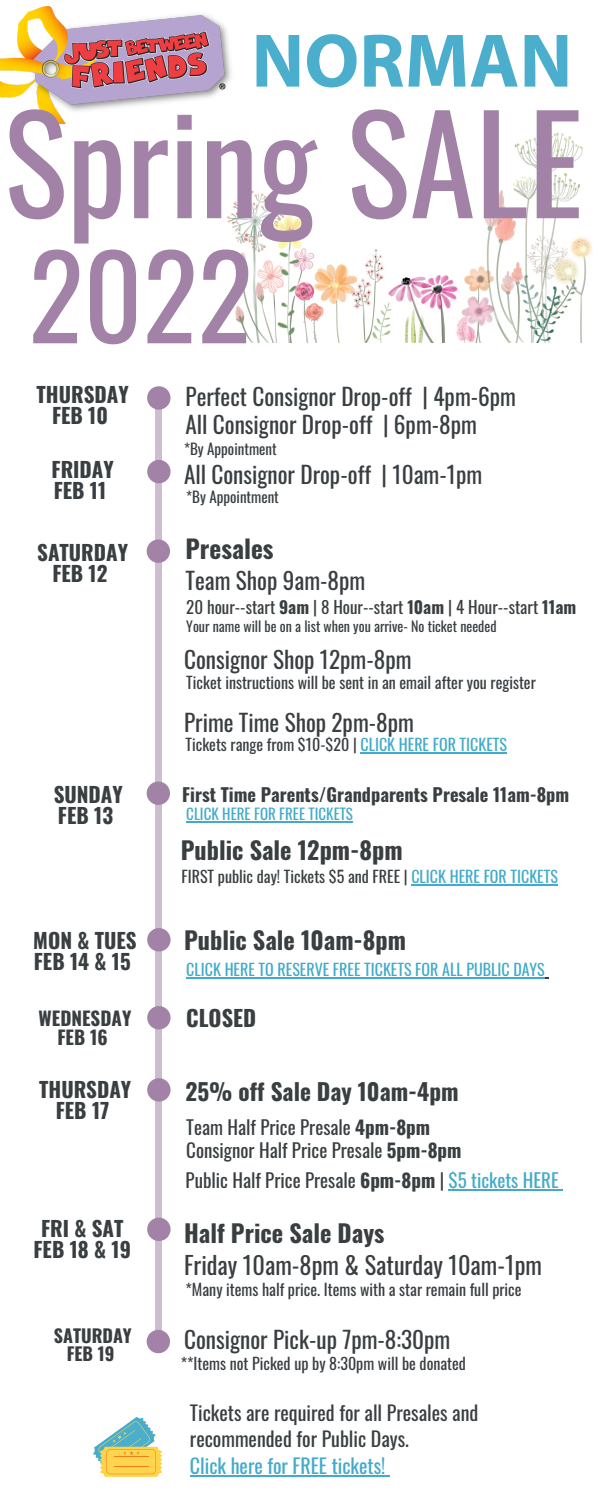
<style>
.page{position:relative;width:600px;height:1500px;background:#fff}
.page>*{position:absolute;margin:0;border:0;box-sizing:border-box;transform-origin:0 0}
.t1{font:133.3px "Oswald";color:#a282a6}
.t2{font:114.8px "Oswald";color:#a282a6}
.t3{font:700 76.6px "Myriad Pro";color:#4aaecc}
.t4{font:700 25.2px "Oswald";color:#393e41}
.t5{font:700 24.2px "Oswald";color:#393e41}
.t6{font:24.2px "Oswald";color:#393e41}
.t7{font:23.2px "Oswald";color:#393e41}
.t8{font:700 23.2px "Oswald";color:#393e41}
.t9{font:700 22.2px "Oswald";color:#393e41}
.t10{font:700 21px "Oswald";color:#393e41}
.t11{font:20px/26.2px "Oswald";color:#393e41}
.t12{font:20px "Oswald";color:#42aaca}
.t13{font:19px "Oswald";color:#393e41}
.t14{font:700 19px "Oswald";color:#393e41}
.t15{font:700 18.2px "Oswald";color:#393e41}
.t16{font:700 18px "Oswald";color:#393e41}
.t17{font:17px "Oswald";color:#393e41}
.t18{font:16px "Oswald";color:#393e41}
.t19{font:16px "Oswald";color:#42aaca}
.t20{font:15px "Oswald";color:#393e41}
.t21{font:15px "Oswald";color:#42aaca}
.t22{font:14px "Oswald";color:#393e41}
.s1{font-weight:700}
.s2{color:#42aaca}
</style>
<div class="page">
<div style="left:156px;top:399px;width:6px;height:954px;background:#ccbdcf"></div>
<svg style="left:147px;top:1330px;width:23px;height:23px"></svg>
<svg style="left:147px;top:386px;width:24px;height:24px"></svg>
<svg style="left:147px;top:460px;width:24px;height:23px"></svg>
<svg style="left:147px;top:1218px;width:24px;height:23px"></svg>
<svg style="left:147px;top:539px;width:23px;height:24px"></svg>
<svg style="left:147px;top:782px;width:23px;height:23px"></svg>
<svg style="left:147px;top:928px;width:24px;height:23px"></svg>
<img style="left:226px;top:132px;width:367px;height:210px">
<img style="left:0;top:6px;width:231px;height:118px">
<svg style="left:147px;top:1006px;width:24px;height:23px"></svg>
<svg style="left:93px;top:1417px;width:69px;height:60px"></svg>
<hr style="left:449px;top:1190px;width:110px;height:1px;background:#42aaca">
<hr style="left:360px;top:753px;width:147px;height:1px;background:#42aaca">
<hr style="left:411px;top:884px;width:147px;height:2px;background:#42aaca">
<hr style="left:186px;top:821px;width:167px;height:2px;background:#42aaca">
<hr style="left:186px;top:978px;width:359px;height:1px;background:#42aaca">
<hr style="left:190px;top:1475px;width:195px;height:2px;background:#42aaca">
<svg style="left:147px;top:1078px;width:24px;height:24px"></svg>
<p class="t3" style="left:252px;top:29px;width:322px">NORMAN</p>
<p class="t1" style="left:4px;top:59px;width:580px">Spring SALE</p>
<p class="t2" style="left:28px;top:206px;width:225px">2022</p>
<p class="t10" style="left:37px;top:378px;width:94px">THURSDAY</p>
<p class="t7" style="left:186px;top:379px;width:332px">Perfect Consignor Drop-off | 4pm-6pm</p>
<p class="t10" style="left:52px;top:399px;width:57px">FEB 10</p>
<p class="t7" style="left:186px;top:406px;width:293px">All Consignor Drop-off | 6pm-8pm</p>
<p class="t10" style="left:52px;top:453px;width:64px">FRIDAY</p>
<p class="t10" style="left:54px;top:474px;width:54px">FEB 11</p>
<p class="t10" style="left:37px;top:536px;width:92px">SATURDAY</p>
<p class="t10" style="left:52px;top:557px;width:57px">FEB 12</p>
<p class="t20" style="left:184px;top:437px;width:94px">*By Appointment</p>
<p class="t7" style="left:184px;top:457px;width:300px">All Consignor Drop-off | 10am-1pm</p>
<p class="t20" style="left:186px;top:485px;width:94px">*By Appointment</p>
<p class="t4" style="left:186px;top:529px;width:90px">Presales</p>
<p class="t7" style="left:186px;top:562px;width:181px">Team Shop 9am-8pm</p>
<p class="t17" style="left:186px;top:593px;width:391px">20 hour--start <span class="s1">9am</span> | 8 Hour--start <span class="s1">10am</span> | 4 Hour--start <span class="s1">11am</span></p>
<p class="t22" style="left:186px;top:616px;width:312px">Your name will be on a list when you arrive- No ticket needed</p>
<p class="t7" style="left:184px;top:641px;width:229px">Consignor Shop 12pm-8pm</p>
<p class="t18" style="left:186px;top:670px;width:351px">Ticket instructions will be sent in an email after you register</p>
<p class="t7" style="left:184px;top:704px;width:231px">Prime Time Shop 2pm-8pm</p>
<p class="t18" style="left:186px;top:732px;width:323px">Tickets range from $10-$20 | <span class="s2">CLICK HERE FOR TICKETS</span></p>
<p class="t10" style="left:54px;top:778px;width:71px">SUNDAY</p>
<p class="t10" style="left:58px;top:799px;width:57px">FEB 13</p>
<p class="t21" style="left:186px;top:803px;width:168px">CLICK HERE FOR FREE TICKETS</p>
<p class="t15" style="left:182px;top:781px;width:388px">First Time Parents/Grandparents Presale 11am-8pm</p>
<p class="t5" style="left:181px;top:831px;width:223px">Public Sale 12pm-8pm</p>
<p class="t10" style="left:33px;top:924px;width:105px">MON &amp; TUES</p>
<p class="t10" style="left:34px;top:945px;width:98px">FEB 14 &amp; 15</p>
<p class="t14" style="left:39px;top:1003px;width:94px">WEDNESDAY</p>
<p class="t14" style="left:57px;top:1022px;width:52px">FEB 16</p>
<p class="t10" style="left:39px;top:1073px;width:94px">THURSDAY</p>
<p class="t10" style="left:56px;top:1094px;width:55px">FEB 17</p>
<p class="t10" style="left:41px;top:1212px;width:84px">FRI &amp; SAT</p>
<p class="t10" style="left:34px;top:1233px;width:99px">FEB 18 &amp; 19</p>
<p class="t16" style="left:54px;top:1322px;width:79px">SATURDAY</p>
<p class="t16" style="left:67px;top:1340px;width:49px">FEB 19</p>
<p class="t18" style="left:182px;top:864px;width:378px">FIRST public day! Tickets $5 and FREE | <span class="s2">CLICK HERE FOR TICKETS</span></p>
<p class="t5" style="left:184px;top:922px;width:223px">Public Sale 10am-8pm</p>
<p class="t19" style="left:186px;top:957px;width:360px">CLICK HERE TO RESERVE FREE TICKETS FOR ALL PUBLIC DAYS</p>
<p class="t9" style="left:186px;top:1001px;width:71px">CLOSED</p>
<p class="t8" style="left:186px;top:1073px;width:275px">25% off Sale Day 10am-4pm</p>
<p class="t13" style="left:186px;top:1113px;width:245px">Team Half Price Presale <span class="s1">4pm-8pm</span></p>
<p class="t13" style="left:186px;top:1135px;width:277px">Consignor Half Price Presale <span class="s1">5pm-8pm</span></p>
<p class="t13" style="left:186px;top:1165px;width:375px">Public Half Price Presale <span class="s1">6pm-8pm</span> | <span class="s2">$5 tickets HERE</span></p>
<p class="t5" style="left:184px;top:1214px;width:202px">Half Price Sale Days</p>
<p class="t6" style="left:184px;top:1246px;width:359px">Friday 10am-8pm &amp; Saturday 10am-1pm</p>
<p class="t18" style="left:186px;top:1277px;width:338px">*Many items half price. Items with a star remain full price</p>
<p class="t7" style="left:184px;top:1321px;width:268px">Consignor Pick-up 7pm-8:30pm</p>
<p class="t18" style="left:181px;top:1351px;width:287px">**Items not Picked up by 8:30pm will be donated</p>
<p class="t11" style="left:190px;top:1399px;width:290px">Tickets are required for all Presales and recommended for Public Days.</p>
<p class="t12" style="left:190px;top:1450px;width:197px">Click here for FREE tickets!</p>
</div>
